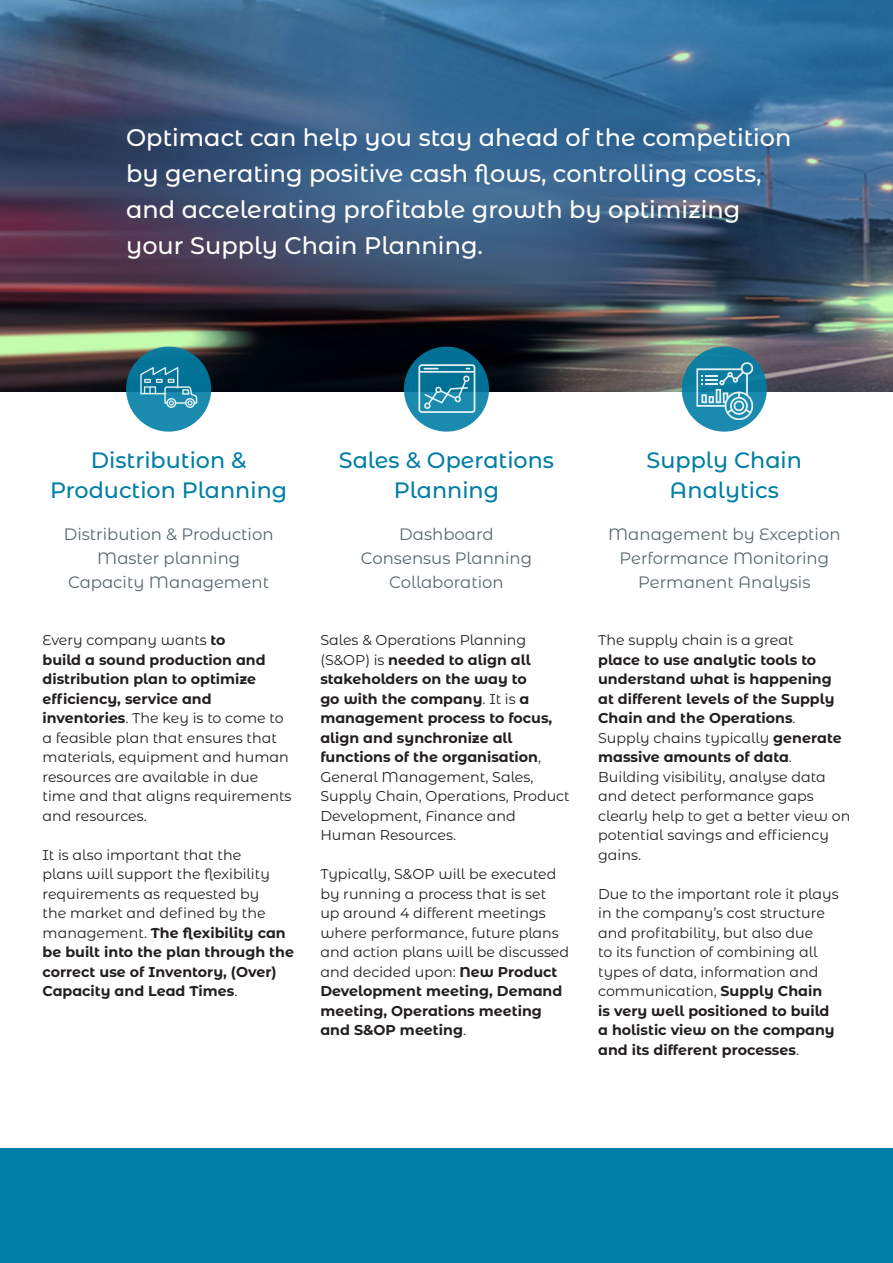
<style>
.page{position:relative;width:893px;height:1263px;background:#fff}
.page>*{position:absolute;margin:0;border:0;box-sizing:border-box;transform-origin:0 0}
.Titel{font:500 24px "Montserrat Alternates";color:#fff}
.Titel-2{font:500 22.35px/30px "Montserrat Alternates";color:#007ea5;text-align:center}
.Tussentitel_CENTER_5{font:16.5px "Montserrat Alternates";color:#57676d}
.body{font:14.25px/19.5px "Montserrat Alternates";color:#231f20}
.s1{font-weight:700}
</style>
<div class="page">
<img style="left:0;top:0;width:893px;height:391px">
<div style="left:0;top:1148px;width:893px;height:115px;background:#007ea5"></div>
<svg style="left:126px;top:347px;width:85px;height:85px;fill:#1a8bae"></svg>
<svg style="left:404px;top:347px;width:85px;height:85px;fill:#1a8bae"></svg>
<div style="left:682px;top:347px;width:85px;height:85px;background:#1081a2;border-radius:50%"></div>
<svg style="left:140px;top:367px;width:57px;height:41px"></svg>
<svg style="left:418px;top:364px;width:57px;height:49px"></svg>
<svg style="left:696px;top:362px;width:57px;height:58px"></svg>
<p class="Titel" style="left:126px;top:121px;width:667px">Optimact can help you stay ahead of the competition</p>
<p class="Titel" style="left:126px;top:157px;width:637px">by generating positive cash flows, controlling costs,</p>
<p class="Titel" style="left:126px;top:193px;width:616px">and accelerating profitable growth by optimizing</p>
<p class="Titel" style="left:126px;top:229px;width:358px">your Supply Chain Planning.</p>
<p class="Titel-2" style="left:91px;top:444px;width:157px">Distribution &amp;</p>
<p class="Titel-2" style="left:50px;top:474px;width:239px">Production Planning</p>
<p class="Tussentitel_CENTER_5" style="left:64px;top:523px;width:211px">Distribution &amp; Production</p>
<p class="Tussentitel_CENTER_5" style="left:97px;top:547px;width:145px">Master planning</p>
<p class="Tussentitel_CENTER_5" style="left:68px;top:571px;width:202px">Capacity Management</p>
<p class="body" style="left:43px;top:630px;width:250px">Every company wants <span class="s1">to<br>build a sound production and distribution plan to optimize efficiency, service and inventories</span>. The key is to come to a feasible plan that ensures that materials, equipment and human resources are available in due time and that aligns requirements and resources.</p>
<p class="body" style="left:43px;top:844px;width:253px">It is also important that the<br>plans will support the flexibility requirements as requested by<br>the market and defined by the management. <span class="s1">The flexibility can be built into the plan through the correct use of Inventory, (Over)<br>Capacity and Lead Times</span>.</p>
<p class="Titel-2" style="left:339px;top:444px;width:217px">Sales &amp; Operations<br>Planning</p>
<p class="Tussentitel_CENTER_5" style="left:399px;top:523px;width:96px">Dashboard</p>
<p class="Tussentitel_CENTER_5" style="left:361px;top:547px;width:173px">Consensus Planning</p>
<p class="Tussentitel_CENTER_5" style="left:389px;top:571px;width:116px">Collaboration</p>
<p class="body" style="left:320px;top:630px;width:251px">Sales &amp; Operations Planning (S&amp;OP) is <span class="s1">needed to align all stakeholders on the way to<br>go with the company</span>. It is <span class="s1">a management process to focus, align and synchronize all functions of the organisation</span>,<br>General Management, Sales,<br>Supply Chain, Operations, Product<br>Development, Finance and<br>Human Resources.</p>
<p class="body" style="left:320px;top:864px;width:250px">Typically, S&amp;OP will be executed by running a process that is set<br>up around 4 different meetings where performance, future plans and action plans will be discussed and decided upon: <span class="s1">New Product<br>Development meeting, Demand meeting, Operations meeting and S&amp;OP meeting</span>.</p>
<p class="Titel-2" style="left:647px;top:444px;width:157px">Supply Chain</p>
<p class="Titel-2" style="left:670px;top:474px;width:111px">Analytics</p>
<p class="Tussentitel_CENTER_5" style="left:608px;top:523px;width:234px">Management by Exception</p>
<p class="Tussentitel_CENTER_5" style="left:619px;top:547px;width:211px">Performance Monitoring</p>
<p class="Tussentitel_CENTER_5" style="left:638px;top:571px;width:174px">Permanent Analysis</p>
<p class="body" style="left:598px;top:630px;width:254px">The supply chain is a great<br><span class="s1">place to use analytic tools to understand what is happening at different levels of the Supply<br>Chain and the Operations</span>.<br>Supply chains typically <span class="s1">generate massive amounts of data</span>.<br>Building visibility, analyse data and detect performance gaps clearly help to get a better view on potential savings and efficiency gains.</p>
<p class="body" style="left:598px;top:883px;width:242px">Due to the important role it plays in the company’s cost structure and profitability, but also due<br>to its function of combining all types of data, information and communication, <span class="s1">Supply Chain<br>is very well positioned to build a holistic view on the company and its different processes</span>.</p>
</div>
